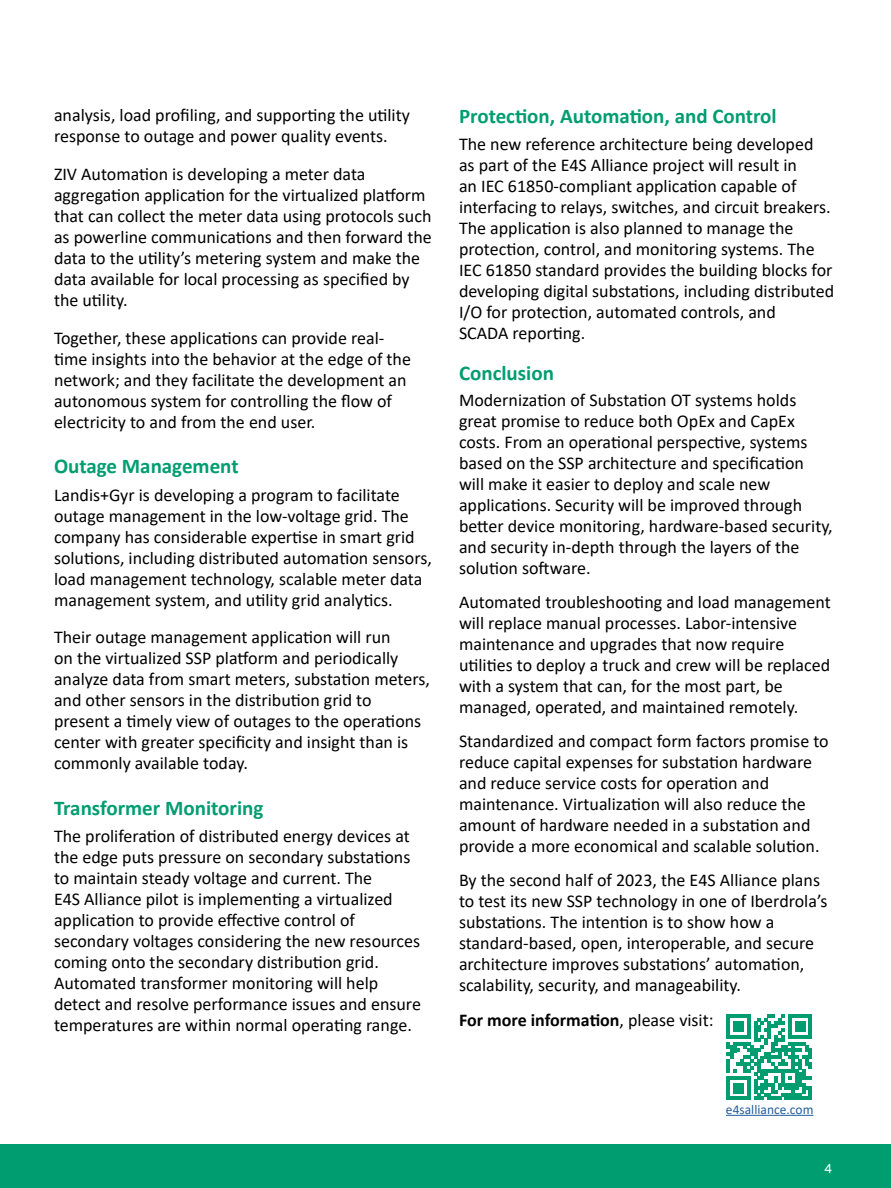
<style>
.page{position:relative;width:891px;height:1188px;background:#fff}
.page>*{position:absolute;margin:0;border:0;box-sizing:border-box;transform-origin:0 0}
.t1{font:700 21px "Calibri";color:#009d70}
.t2{font:18px/21px "Calibri";color:#000}
.t3{font:700 18px "Calibri";color:#000}
.t4{font:13.5px "Calibri";color:#215e9e}
.t5{font:13.5px "Intel Clear";color:#fff}
.s1{font-weight:400}
</style>
<div class="page">
<div style="left:0;top:1144px;width:891px;height:44px;background:#009d70"></div>
<hr style="left:726px;top:1115px;width:87px;height:1px;background:#215e9e">
<svg style="left:726px;top:1014px;width:86px;height:86px"></svg>
<p class="t2" style="left:54px;top:104px;width:357px">analysis, load profiling, and supporting the utility response to outage and power quality events.</p>
<p class="t2" style="left:54px;top:163px;width:379px">ZIV Automation is developing a meter data aggregation application for the virtualized platform that can collect the meter data using protocols such as powerline communications and then forward the data to the utility’s metering system and make the data available for local processing as specified by the utility.</p>
<p class="t2" style="left:54px;top:327px;width:359px">Together, these applications can provide real&shy;time insights into the behavior at the edge of the network; and they facilitate the development an autonomous system for controlling the flow of electricity to and from the end user.</p>
<p class="t1" style="left:54px;top:451px;width:186px">Outage Management</p>
<p class="t2" style="left:54px;top:484px;width:379px">Landis+Gyr is developing a program to facilitate outage management in the low-voltage grid. The company has considerable expertise in smart grid solutions, including distributed automation sensors, load management technology, scalable meter data management system, and utility grid analytics.</p>
<p class="t2" style="left:54px;top:626px;width:377px">Their outage management application will run<br>on the virtualized SSP platform and periodically analyze data from smart meters, substation meters, and other sensors in the distribution grid to present a timely view of outages to the operations center with greater specificity and insight than is commonly available today.</p>
<p class="t1" style="left:54px;top:793px;width:211px">Transformer Monitoring</p>
<p class="t2" style="left:54px;top:825px;width:368px">The proliferation of distributed energy devices at the edge puts pressure on secondary substations to maintain steady voltage and current. The<br>E4S Alliance pilot is implementing a virtualized application to provide effective control of secondary voltages considering the new resources coming onto the secondary distribution grid.<br>Automated transformer monitoring will help detect and resolve performance issues and ensure temperatures are within normal operating range.</p>
<p class="t1" style="left:459px;top:101px;width:319px">Protection, Automation, and Control</p>
<p class="t2" style="left:459px;top:133px;width:377px">The new reference architecture being developed<br>as part of the E4S Alliance project will result in<br>an IEC 61850-compliant application capable of interfacing to relays, switches, and circuit breakers.<br>The application is also planned to manage the protection, control, and monitoring systems. The IEC 61850 standard provides the building blocks for developing digital substations, including distributed I/O for protection, automated controls, and<br>SCADA reporting.</p>
<p class="t1" style="left:459px;top:358px;width:97px">Conclusion</p>
<p class="t2" style="left:459px;top:389px;width:375px">Modernization of Substation OT systems holds great promise to reduce both OpEx and CapEx costs. From an operational perspective, systems based on the SSP architecture and specification will make it easier to deploy and scale new applications. Security will be improved through better device monitoring, hardware-based security, and security in-depth through the layers of the solution software.</p>
<p class="t2" style="left:459px;top:591px;width:373px">Automated troubleshooting and load management will replace manual processes. Labor-intensive maintenance and upgrades that now require utilities to deploy a truck and crew will be replaced with a system that can, for the most part, be managed, operated, and maintained remotely.</p>
<p class="t2" style="left:459px;top:730px;width:371px">Standardized and compact form factors promise to reduce capital expenses for substation hardware and reduce service costs for operation and maintenance. Virtualization will also reduce the amount of hardware needed in a substation and provide a more economical and scalable solution.</p>
<p class="t2" style="left:459px;top:869px;width:370px">By the second half of 2023, the E4S Alliance plans to test its new SSP technology in one of Iberdrola’s substations. The intention is to show how a standard-based, open, interoperable, and secure architecture improves substations’ automation, scalability, security, and manageability.</p>
<p class="t3" style="left:459px;top:1007px;width:256px">For more information<span class="s1">, please visit:</span></p>
<p class="t4" style="left:726px;top:1100px;width:89px">e4salliance.com</p>
<p class="t5" style="left:824px;top:1159px;width:10px">4</p>
</div>
